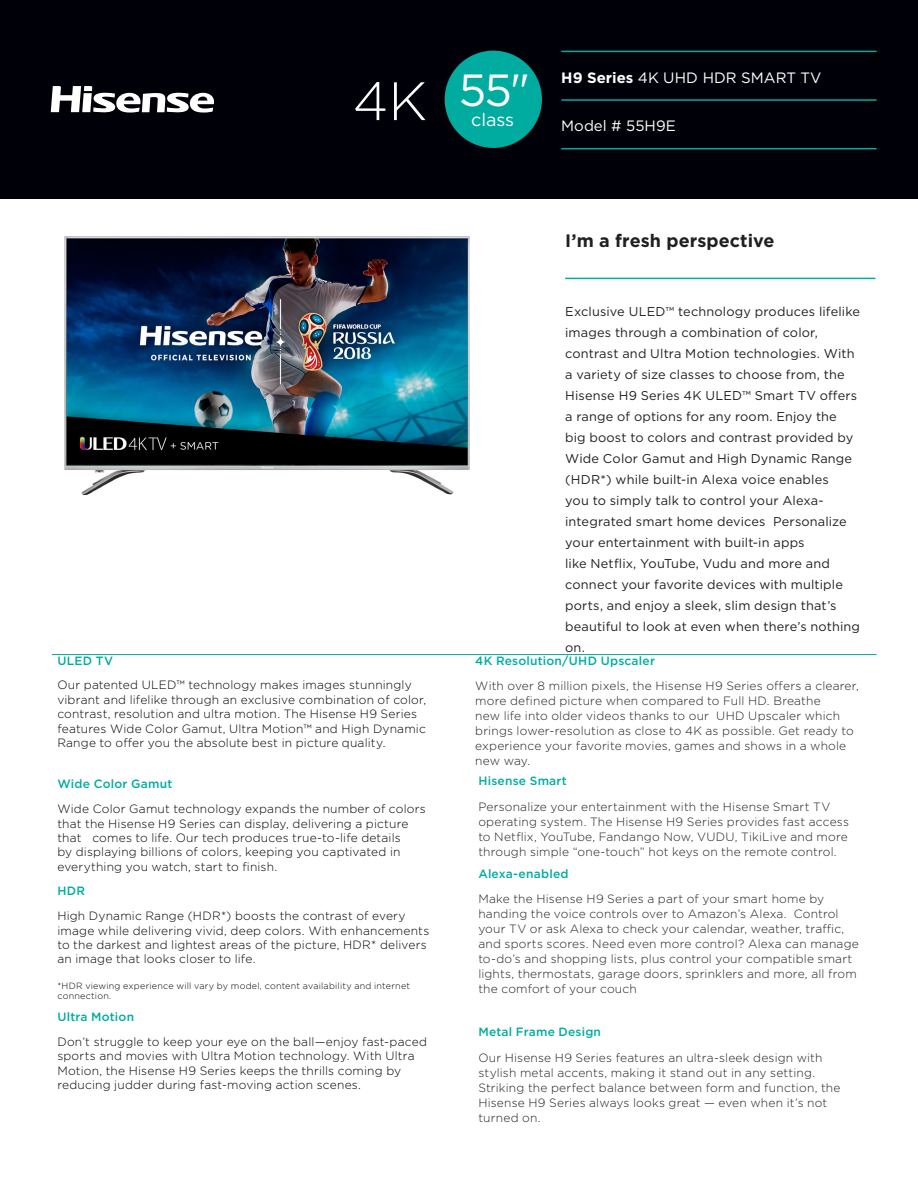
<style>
.page{position:relative;width:918px;height:1188px;background:#fff}
.page>*{position:absolute;margin:0;border:0;box-sizing:border-box;transform-origin:0 0}
.t1{font:300 54px "Gotham";color:#fff}
.specifications{font:45px "Gotham";color:#fff}
.image_features{font:700 18px "Gotham";letter-spacing:.005em;color:#231f20}
.t2{font:18px "Gotham";color:#fff}
.t3{font:15px "Gotham";color:#fff}
.image_features-2{font:12.75px/21px "Gotham";letter-spacing:.015em;color:#231f20}
.Feature_text{font:300 12px/14.4px "Gotham";letter-spacing:.015em;color:#000008}
.Feature_text-2{font:300 12px/15px "Gotham";letter-spacing:.015em;color:#231f20}
.Feature_head_green_T{font:300 12px/15px "Gotham";letter-spacing:.015em;color:#231f20}
.h9_Feature_head_TV{font:300 12px/14.4px "Gotham";letter-spacing:.015em;color:#000008}
.h9_Feature_head_TV-2{font:500 12px "Gotham";letter-spacing:.02em;color:#00aca0}
.Feature_text-3{font:300 9px/10.8px "Gotham";letter-spacing:.025em;color:#000008}
.s1{font-weight:700}
</style>
<div class="page">
<div style="left:0;top:0;width:918px;height:199px;background:#000008"></div>
<svg style="left:51px;top:86px;width:164px;height:27px"></svg>
<img style="left:64px;top:236px;width:406px;height:259px">
<hr style="left:561px;top:51px;width:316px;height:1px;background:#00aca0">
<hr style="left:561px;top:99px;width:316px;height:2px;background:#00aca0">
<hr style="left:561px;top:148px;width:316px;height:1px;background:#00aca0">
<hr style="left:52px;top:654px;width:825px;height:1px;background:#00aca0">
<div style="left:445px;top:51px;width:97px;height:97px;background:#00aca0;border-radius:50%"></div>
<hr style="left:565px;top:278px;width:310px;height:1px;background:#00aca0">
<p class="t1" style="left:353px;top:67px;width:76px">4K</p>
<p class="specifications" style="left:459px;top:61px;width:73px">55"</p>
<p class="t2" style="left:471px;top:108px;width:45px">class</p>
<p class="t3" style="left:561px;top:68px;width:262px"><span class="s1">H9 Series</span> 4K UHD HDR SMART TV</p>
<p class="t3" style="left:561px;top:116px;width:116px">Model # 55H9E</p>
<p class="h9_Feature_head_TV-2" style="left:57px;top:652px;width:57px">ULED TV</p>
<p class="h9_Feature_head_TV" style="left:57px;top:678px;width:370px">Our patented ULED™ technology makes images stunningly vibrant and lifelike through an exclusive combination of color, contrast, resolution and ultra motion. The Hisense H9 Series features Wide Color Gamut, Ultra Motion™ and High Dynamic Range to offer you the absolute best in picture quality.</p>
<p class="h9_Feature_head_TV-2" style="left:57px;top:776px;width:116px">Wide Color Gamut</p>
<p class="Feature_text" style="left:57px;top:801px;width:370px">Wide Color Gamut technology expands the number of colors that the Hisense H9 Series can display, delivering a picture that comes to life. Our tech produces true-to-life details<br>by displaying billions of colors, keeping you captivated in everything you watch, start to finish.</p>
<p class="h9_Feature_head_TV-2" style="left:57px;top:883px;width:29px">HDR</p>
<p class="Feature_text" style="left:57px;top:908px;width:373px">High Dynamic Range (HDR*) boosts the contrast of every image while delivering vivid, deep colors. With enhancements to the darkest and lightest areas of the picture, HDR* delivers an image that looks closer to life.</p>
<p class="Feature_text-3" style="left:57px;top:980px;width:354px">*HDR viewing experience will vary by model, content availability and internet connection.</p>
<p class="h9_Feature_head_TV-2" style="left:57px;top:1009px;width:78px">Ultra Motion</p>
<p class="Feature_text" style="left:57px;top:1034px;width:371px">Don’t struggle to keep your eye on the ball—enjoy fast-paced sports and movies with Ultra Motion technology. With Ultra Motion, the Hisense H9 Series keeps the thrills coming by reducing judder during fast-moving action scenes.</p>
<p class="image_features" style="left:565px;top:229px;width:211px">I’m a fresh perspective</p>
<p class="image_features-2" style="left:565px;top:300px;width:296px">Exclusive ULED™ technology produces lifelike images through a combination of color, contrast and Ultra Motion technologies. With a variety of size classes to choose from, the Hisense H9 Series 4K ULED™ Smart TV offers a range of options for any room. Enjoy the big boost to colors and contrast provided by Wide Color Gamut and High Dynamic Range (HDR*) while built-in Alexa voice enables<br>you to simply talk to control your Alexa&shy;integrated smart home devices Personalize your entertainment with built-in apps<br>like Netflix, YouTube, Vudu and more and connect your favorite devices with multiple ports, and enjoy a sleek, slim design that’s beautiful to look at even when there’s nothing on.</p>
<p class="h9_Feature_head_TV-2" style="left:475px;top:652px;width:181px">4K Resolution/UHD Upscaler</p>
<p class="Feature_text-2" style="left:475px;top:678px;width:385px">With over 8 million pixels, the Hisense H9 Series offers a clearer, more defined picture when compared to Full HD. Breathe<br>new life into older videos thanks to our UHD Upscaler which brings lower-resolution as close to 4K as possible. Get ready to experience your favorite movies, games and shows in a whole new way.</p>
<p class="h9_Feature_head_TV-2" style="left:478px;top:773px;width:90px">Hisense Smart</p>
<p class="Feature_head_green_T" style="left:478px;top:799px;width:372px">Personalize your entertainment with the Hisense Smart TV operating system. The Hisense H9 Series provides fast access to Netflix, YouTube, Fandango Now, VUDU, TikiLive and more through simple “one-touch” hot keys on the remote control.</p>
<p class="h9_Feature_head_TV-2" style="left:478px;top:866px;width:92px">Alexa-enabled</p>
<p class="Feature_text-2" style="left:478px;top:891px;width:382px">Make the Hisense H9 Series a part of your smart home by handing the voice controls over to Amazon’s Alexa. Control your TV or ask Alexa to check your calendar, weather, traffic, and sports scores. Need even more control? Alexa can manage to-do’s and shopping lists, plus control your compatible smart lights, thermostats, garage doors, sprinklers and more, all from the comfort of your couch</p>
<p class="h9_Feature_head_TV-2" style="left:478px;top:1024px;width:124px">Metal Frame Design</p>
<p class="Feature_head_green_T" style="left:478px;top:1050px;width:364px">Our Hisense H9 Series features an ultra-sleek design with stylish metal accents, making it stand out in any setting.<br>Striking the perfect balance between form and function, the Hisense H9 Series always looks great — even when it’s not turned on.</p>
</div>
